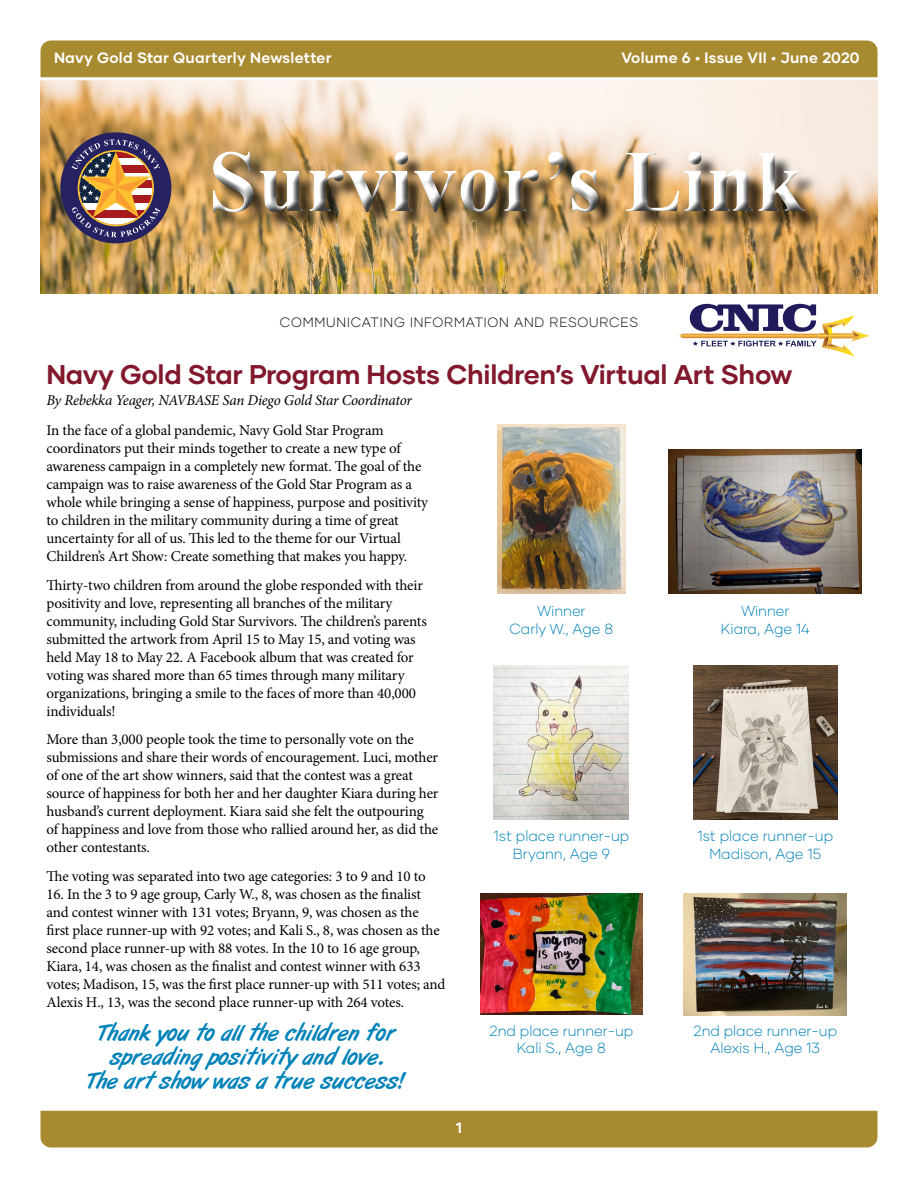
<style>
.page{position:relative;width:918px;height:1188px;background:#fff}
.page>*{position:absolute;margin:0;border:0;box-sizing:border-box;transform-origin:0 0}
.t1{font:700 87.75px "Times New Roman";color:#fff}
.t2{font:700 27px "Gilmer";letter-spacing:-.01em;color:#81182b}
.t3{font:24px/24px "Art Brush";letter-spacing:.02em;color:#0082b8;text-align:center}
.t4{font:15px/18px "Minion Pro";letter-spacing:-.015em;color:#000}
.t5{font:700 15px "Gilmer";letter-spacing:.02em;color:#fff}
.t6{font:italic 15px "Minion Pro";letter-spacing:-.02em;color:#000}
.t7{font:300 14.7px/17.5px "Gilmer";color:#0082b8;text-align:center}
.t8{font:300 13.5px "Gilmer";letter-spacing:.06em;color:#000}
</style>
<div class="page">
<img style="left:40px;top:82px;width:838px;height:212px">
<svg style="left:40px;top:40px;width:838px;height:42px;background:#b29849"></svg>
<div style="left:40px;top:1110px;width:838px;height:38px;background:#a88a30"></div>
<div style="left:60px;top:132px;width:111px;height:111px;background:#262262;border-radius:50%"></div>
<svg style="left:72px;top:139px;width:88px;height:98px"></svg>
<div style="left:78px;top:150px;width:76px;height:76px;border:2px solid #fec230;border-radius:50%"></div>
<svg style="left:679px;top:304px;width:190px;height:52px"></svg>
<div style="left:215px;top:154px;width:608px;height:77px;background:#000;opacity:.75"></div>
<div style="left:202px;top:141px;width:612px;height:78px;background:#fff;opacity:.75"></div>
<div style="left:204px;top:144px;width:612px;height:79px;background:#000;opacity:.75"></div>
<img style="left:684px;top:893px;width:163px;height:122px">
<img style="left:669px;top:449px;width:193px;height:144px">
<img style="left:693px;top:666px;width:144px;height:153px">
<img style="left:494px;top:666px;width:135px;height:153px">
<img style="left:497px;top:424px;width:129px;height:169px">
<img style="left:481px;top:894px;width:161px;height:121px">
<p class="t5" style="left:54px;top:48px;width:279px">Navy Gold Star Quarterly Newsletter</p>
<p class="t5" style="left:621px;top:48px;width:240px">Volume 6 • Issue VII • June 2020</p>
<h1 class="t1" style="left:208px;top:121px;width:597px">Survivor’s Link</h1>
<p class="t8" style="left:280px;top:314px;width:360px">COMMUNICATING INFORMATION AND RESOURCES</p>
<h2 class="t2" style="left:46px;top:358px;width:748px">Navy Gold Star Program Hosts Children’s Virtual Art Show</h2>
<p class="t6" style="left:46px;top:390px;width:367px">By Rebekka Yeager, NAVBASE San Diego Gold Star Coordinator</p>
<p class="t4" style="left:46px;top:422px;width:383px">In the face of a global pandemic, Navy Gold Star Program coordinators put their minds together to create a new type of awareness campaign in a completely new format. The goal of the campaign was to raise awareness of the Gold Star Program as a whole while bringing a sense of happiness, purpose and positivity to children in the military community during a time of great uncertainty for all of us. This led to the theme for our Virtual Children’s Art Show: Create something that makes you happy.</p>
<p class="t4" style="left:46px;top:576px;width:382px">Thirty-two children from around the globe responded with their positivity and love, representing all branches of the military community, including Gold Star Survivors. The children’s parents submitted the artwork from April 15 to May 15, and voting was held May 18 to May 22. A Facebook album that was created for voting was shared more than 65 times through many military organizations, bringing a smile to the faces of more than 40,000 individuals!</p>
<p class="t4" style="left:46px;top:731px;width:393px">More than 3,000 people took the time to personally vote on the submissions and share their words of encouragement. Luci, mother of one of the art show winners, said that the contest was a great source of happiness for both her and her daughter Kiara during her husband’s current deployment. Kiara said she felt the outpouring of happiness and love from those who rallied around her, as did the other contestants.</p>
<p class="t4" style="left:46px;top:867px;width:381px">The voting was separated into two age categories: 3 to 9 and 10 to</p>
<p class="t4" style="left:46px;top:885px;width:400px">16. In the 3 to 9 age group, Carly W., 8, was chosen as the finalist and contest winner with 131 votes; Bryann, 9, was chosen as the first place runner-up with 92 votes; and Kali S., 8, was chosen as the second place runner-up with 88 votes. In the 10 to 16 age group, Kiara, 14, was chosen as the finalist and contest winner with 633 votes; Madison, 15, was the first place runner-up with 511 votes; and Alexis H., 13, was the second place runner-up with 264 votes.</p>
<h3 class="t3" style="left:88px;top:1022px;width:319px">Thank you to all the children for spreading positivity and love.<br>The art show was a true success!</h3>
<p class="t7" style="left:693px;top:1022px;width:145px">2nd place runner-up<br>Alexis H., Age 13</p>
<p class="t7" style="left:510px;top:602px;width:105px">Winner<br>Carly W., Age 8</p>
<p class="t7" style="left:721px;top:602px;width:91px">Winner<br>Kiara, Age 14</p>
<p class="t7" style="left:493px;top:827px;width:137px">1st place runner-up<br>Bryann, Age 9</p>
<p class="t7" style="left:697px;top:827px;width:137px">1st place runner-up<br>Madison, Age 15</p>
<p class="t7" style="left:490px;top:1022px;width:145px">2nd place runner-up<br>Kali S., Age 8</p>
<p class="t5" style="left:456px;top:1118px;width:8px">1</p>
</div>
